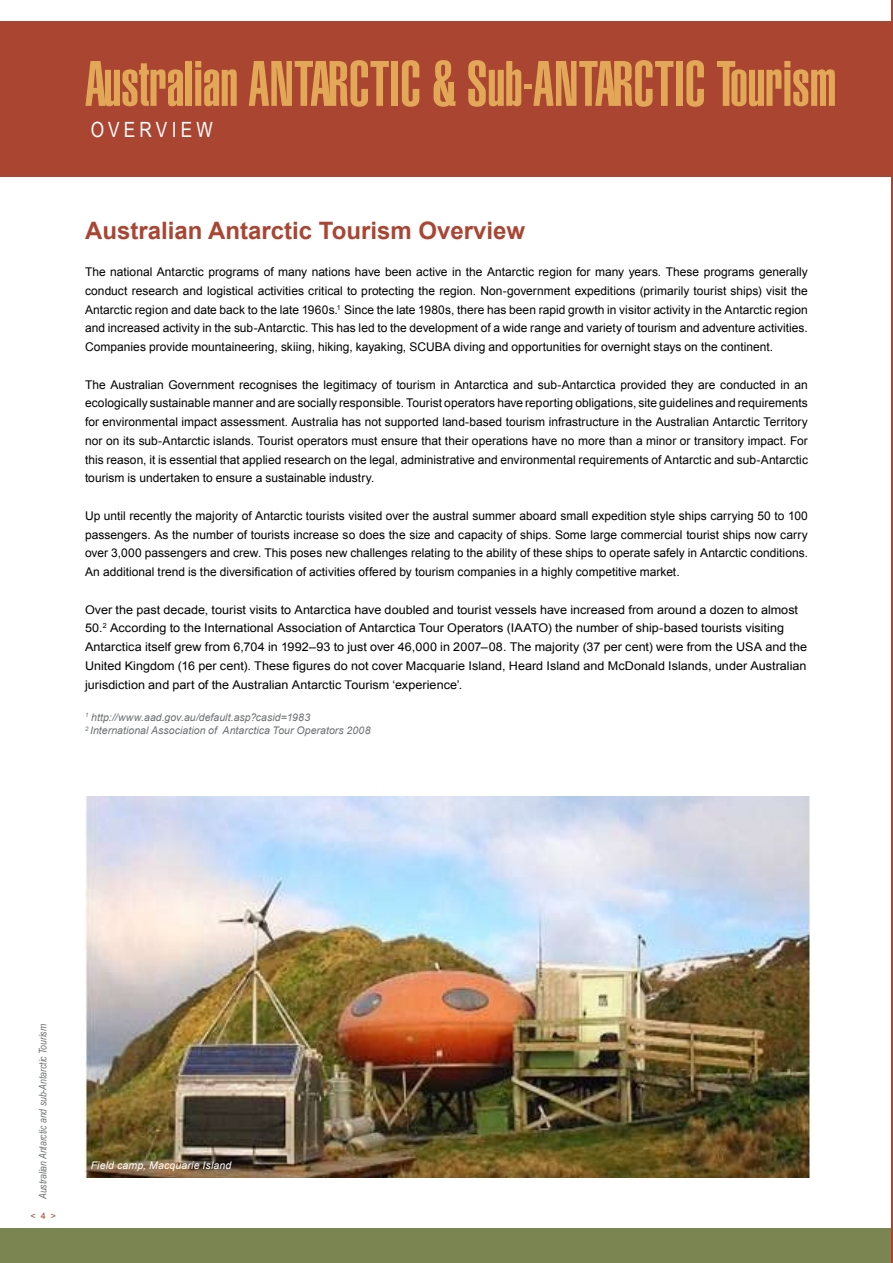
<style>
.page{position:relative;width:893px;height:1263px;background:#fff}
.page>*{position:absolute;margin:0;border:0;box-sizing:border-box;transform-origin:0 0}
.t1{font:63px "Helvetica Com Ult Compressed";color:#e2a858}
.t2{font:700 24px "Arial";color:#aa4532}
.t3{font:21px "Arial Narrow";letter-spacing:.2em;color:#fff}
.t4{font:12px/18.8px "Arial";color:#000;text-align:justify}
.t5{font:12px/18.8px "Arial";color:#000;scale:1.05 1}
.t6{font:italic 10.5px/13.5px "Arial";letter-spacing:.005em;color:#6d6f71}
.t7{font:italic 10.5px "Arial Narrow";color:#6d6f71}
.t8{font:italic 10.5px "Arial";letter-spacing:.015em;color:#fff}
.t9{font:9px "Arial";color:#aa4532}
</style>
<div class="page">
<div style="left:0;top:1229px;width:893px;height:34px;background:#7a8551"></div>
<div style="left:0;top:21px;width:893px;height:156px;background:#aa4532"></div>
<img style="left:85px;top:796px;width:725px;height:382px">
<hr style="left:892px;top:0;width:1px;height:1263px;background:#aa4532">
<h1 class="t1" style="left:85px;top:48px;width:204px">Australian Antarctic</h1>
<h1 class="t1" style="left:432px;top:48px;width:142px">&amp; Sub-Antarctic</h1>
<h1 class="t1" style="left:716px;top:48px;width:122px">Tourism</h1>
<h3 class="t3" style="left:91px;top:114px;width:123px">OVERVI EW</h3>
<h2 class="t2" style="left:85px;top:214px;width:442px">Australian Antarctic Tourism Overview</h2>
<p class="t4" style="left:85px;top:263px;width:724px">The national Antarctic programs of many nations have been active in the Antarctic region for many years. These programs generally conduct research and logistical activities critical to protecting the region. Non-government expeditions (primarily tourist ships) visit the Antarctic region and date back to the late 1960s.<sup>1</sup> Since the late 1980s, there has been rapid growth in visitor activity in the Antarctic region and increased activity in the sub-Antarctic. This has led to the development of a wide range and variety of tourism and adventure activities.<br>Companies provide mountaineering, skiing, hiking, kayaking, SCUBA diving and opportunities for overnight stays on the continent.</p>
<p class="t4" style="left:85px;top:375px;width:724px">The Australian Government recognises the legitimacy of tourism in Antarctica and sub-Antarctica provided they are conducted in an ecologically sustainable manner and are socially responsible. Tourist operators have reporting obligations, site guidelines and requirements for environmental impact assessment. Australia has not supported land-based tourism infrastructure in the Australian Antarctic Territory nor on its sub-Antarctic islands. Tourist operators must ensure that their operations have no more than a minor or transitory impact. For this reason, it is essential that applied research on the legal, administrative and environmental requirements of Antarctic and sub-Antarctic tourism is undertaken to ensure a sustainable industry.</p>
<p class="t4" style="left:85px;top:506px;width:724px">Up until recently the majority of Antarctic tourists visited over the austral summer aboard small expedition style ships carrying 50 to 100 passengers. As the number of tourists increase so does the size and capacity of ships. Some large commercial tourist ships now carry over 3,000 passengers and crew. This poses new challenges relating to the ability of these ships to operate safely in Antarctic conditions.<br>An additional trend is the diversification of activities offered by tourism companies in a highly competitive market.</p>
<p class="t5" style="left:85px;top:600px;width:689px">Over the past decade, tourist visits to Antarctica have doubled and tourist vessels have increased from around a dozen to almost 50.<sup>2</sup> According to the International Association of Antarctica Tour Operators (IAATO) the number of ship-based tourists visiting Antarctica itself grew from 6,704 in 1992–93 to just over 46,000 in 2007–08. The majority (37 per cent) were from the USA and the United Kingdom (16 per cent). These figures do not cover Macquarie Island, Heard Island and McDonald Islands, under Australian jurisdiction and part of the Australian Antarctic Tourism ‘experience’.</p>
<p class="t6" style="left:85px;top:711px;width:287px"><sup>1</sup> http://www.aad.gov.au/default.asp?casid=1983<br><sup>2</sup> International Association of Antarctica Tour Operators 2008</p>
<p class="t7" style="left:35px;top:1199px;width:177px;rotate:-90deg">Australian Antarctic and sub-Antarctic Tourism</p>
<p class="t9" style="left:30px;top:1210px;width:27px">&lt; 4 &gt;</p>
<p class="t8" style="left:91px;top:1159px;width:142px">Field camp, Macquarie Island</p>
</div>
